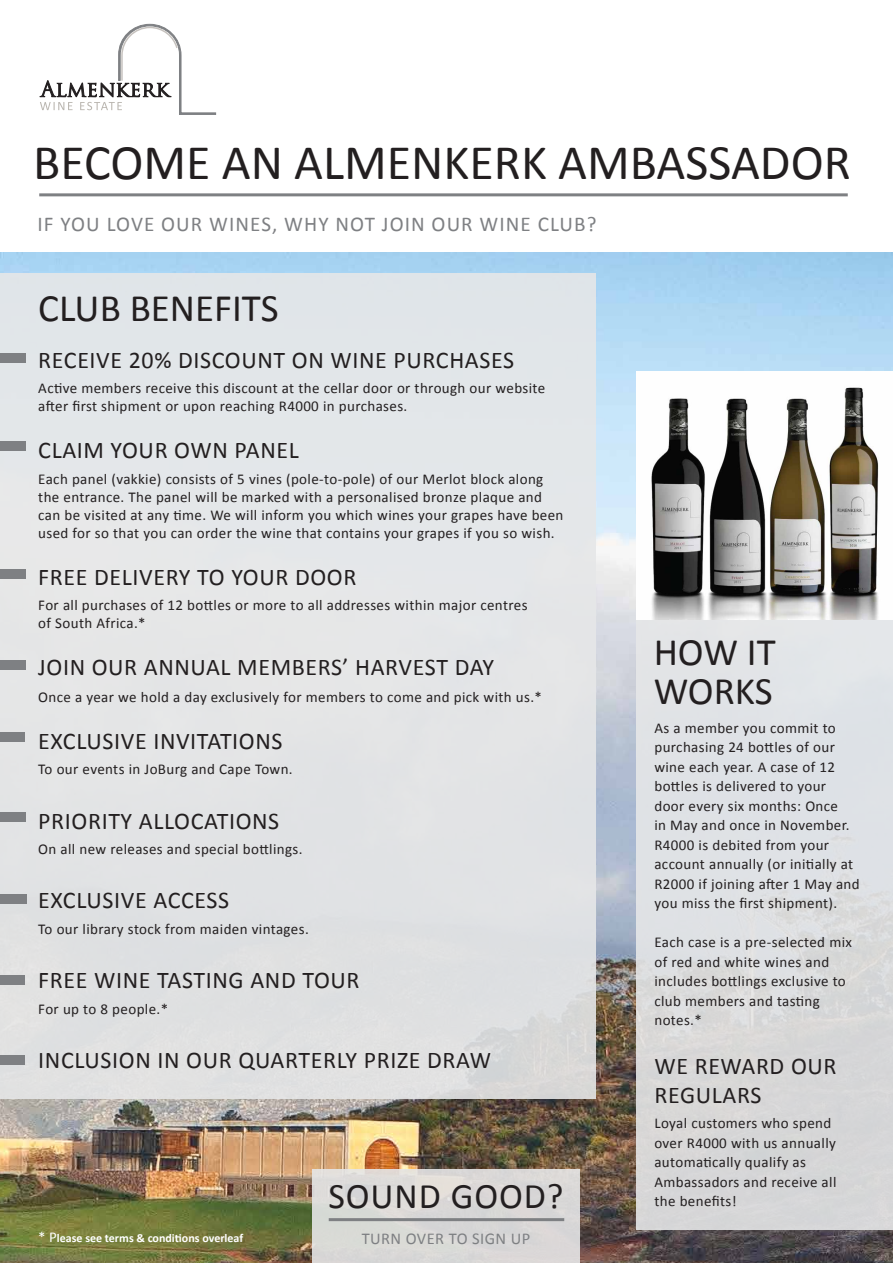
<style>
.page{position:relative;width:893px;height:1263px;background:#fff}
.page>*{position:absolute;margin:0;border:0;box-sizing:border-box;transform-origin:0 0}
.t1{font:49.95px "Calibri";color:#231f20}
.t2{font:39px/39px "Calibri";color:#231f20}
.t3{font:36px "Calibri";letter-spacing:.025em;color:#231f20}
.t4{font:24px/28.8px "Calibri";letter-spacing:.025em;color:#231f20}
.t5{font:21.15px "Calibri";letter-spacing:.05em;color:#7e8083}
.t6{font:16.5px "Calibri";letter-spacing:.025em;color:#7e8083}
.t7{font:15px/19.5px "Calibri";letter-spacing:.025em;color:#231f20}
.t8{font:700 12px "Calibri";color:#fff}
.s1{font-weight:400;font-size:15px}
</style>
<div class="page">
<img style="left:0;top:253px;width:893px;height:1010px">
<hr style="left:39px;top:193px;width:809px;height:3px;background:#7e8083">
<svg style="left:40px;top:24px;width:176px;height:91px"></svg>
<div style="left:0;top:273px;width:596px;height:825px;background:#e6e7e8"></div>
<div style="left:636px;top:620px;width:257px;height:610px;background:linear-gradient(to right,#dddee0,#dadcdf)"></div>
<div style="left:313px;top:1169px;width:267px;height:94px;background:#dad8d7"></div>
<div style="left:0;top:353px;width:26px;height:10px;background:#7e8083"></div>
<div style="left:0;top:441px;width:26px;height:9px;background:#7e8083"></div>
<div style="left:0;top:569px;width:26px;height:10px;background:#7e8083"></div>
<div style="left:0;top:660px;width:26px;height:9px;background:#7e8083"></div>
<div style="left:0;top:732px;width:25px;height:10px;background:#7e8083"></div>
<div style="left:0;top:894px;width:26px;height:10px;background:#7e8083"></div>
<div style="left:0;top:975px;width:25px;height:10px;background:#7e8083"></div>
<div style="left:0;top:1055px;width:25px;height:10px;background:#7e8083"></div>
<img style="left:636px;top:371px;width:257px;height:249px">
<hr style="left:329px;top:1218px;width:235px;height:3px;background:#7e8083">
<div style="left:0;top:812px;width:25px;height:10px;background:#7e8083"></div>
<h1 class="t1" style="left:33px;top:131px;width:819px">BECOME AN ALMENKERK AMBASSADOR</h1>
<h3 class="t5" style="left:38px;top:211px;width:560px">IF YOU LOVE OUR WINES, WHY NOT JOIN OUR WINE CLUB?</h3>
<h2 class="t2" style="left:38px;top:288px;width:242px">CLUB BENEFITS</h2>
<h3 class="t4" style="left:38px;top:346px;width:477px">RECEIVE 20% DISCOUNT ON WINE PURCHASES</h3>
<p class="t7" style="left:38px;top:379px;width:508px;line-height:18px">Active members receive this discount at the cellar door or through our website after first shipment or upon reaching R4000 in purchases.</p>
<h3 class="t4" style="left:38px;top:436px;width:262px">CLAIM YOUR OWN PANEL</h3>
<p class="t7" style="left:38px;top:470px;width:527px;line-height:18px">Each panel (vakkie) consists of 5 vines (pole-to-pole) of our Merlot block along the entrance. The panel will be marked with a personalised bronze plaque and can be visited at any time. We will inform you which wines your grapes have been used for so that you can order the wine that contains your grapes if you so wish.</p>
<h3 class="t4" style="left:38px;top:562px;width:320px">FREE DELIVERY TO YOUR DOOR</h3>
<p class="t7" style="left:38px;top:596px;width:491px;line-height:18px">For all purchases of 12 bottles or more to all addresses within major centres of South Africa.*</p>
<h3 class="t4" style="left:38px;top:653px;width:457px">JOIN OUR ANNUAL MEMBERS’ HARVEST DAY</h3>
<p class="t7" style="left:38px;top:687px;width:505px">Once a year we hold a day exclusively for members to come and pick with us.*</p>
<h3 class="t4" style="left:38px;top:726px;width:246px">EXCLUSIVE INVITATIONS</h3>
<p class="t7" style="left:38px;top:759px;width:256px">To our events in JoBurg and Cape Town.</p>
<h3 class="t4" style="left:38px;top:806px;width:243px">PRIORITY ALLOCATIONS</h3>
<p class="t7" style="left:38px;top:839px;width:266px">On all new releases and special bottlings.</p>
<h3 class="t4" style="left:38px;top:886px;width:192px">EXCLUSIVE ACCESS</h3>
<p class="t7" style="left:38px;top:919px;width:272px">To our library stock from maiden vintages.</p>
<h3 class="t4" style="left:38px;top:966px;width:323px">FREE WINE TASTING AND TOUR</h3>
<p class="t7" style="left:38px;top:999px;width:131px">For up to 8 people.*</p>
<h3 class="t4" style="left:38px;top:1046px;width:454px">INCLUSION IN OUR QUARTERLY PRIZE DRAW</h3>
<h2 class="t2" style="left:654px;top:633px;width:124px">HOW IT<br>WORKS</h2>
<p class="t7" style="left:654px;top:718px;width:207px">As a member you commit to purchasing 24 bottles of our wine each year. A case of 12 bottles is delivered to your door every six months: Once<br>in May and once in November.<br>R4000 is debited from your account annually (or initially at<br>R2000 if joining after 1 May and you miss the first shipment).</p>
<p class="t7" style="left:654px;top:933px;width:199px">Each case is a pre-selected mix of red and white wines and includes bottlings exclusive to club members and tasting notes.*</p>
<h3 class="t4" style="left:654px;top:1051px;width:184px">WE REWARD OUR<br>REGULARS</h3>
<p class="t7" style="left:654px;top:1113px;width:184px">Loyal customers who spend over R4000 with us annually automatically qualify as<br>Ambassadors and receive all</p>
<h3 class="t3" style="left:328px;top:1173px;width:237px">SOUND GOOD?</h3>
<p class="t7" style="left:654px;top:1191px;width:84px">the benefits!</p>
<p class="t8" style="left:38px;top:1230px;width:206px"><span class="s1">* P</span>lease see terms &amp; conditions overleaf</p>
<p class="t6" style="left:362px;top:1228px;width:170px">TURN OVER TO SIGN UP</p>
</div>
